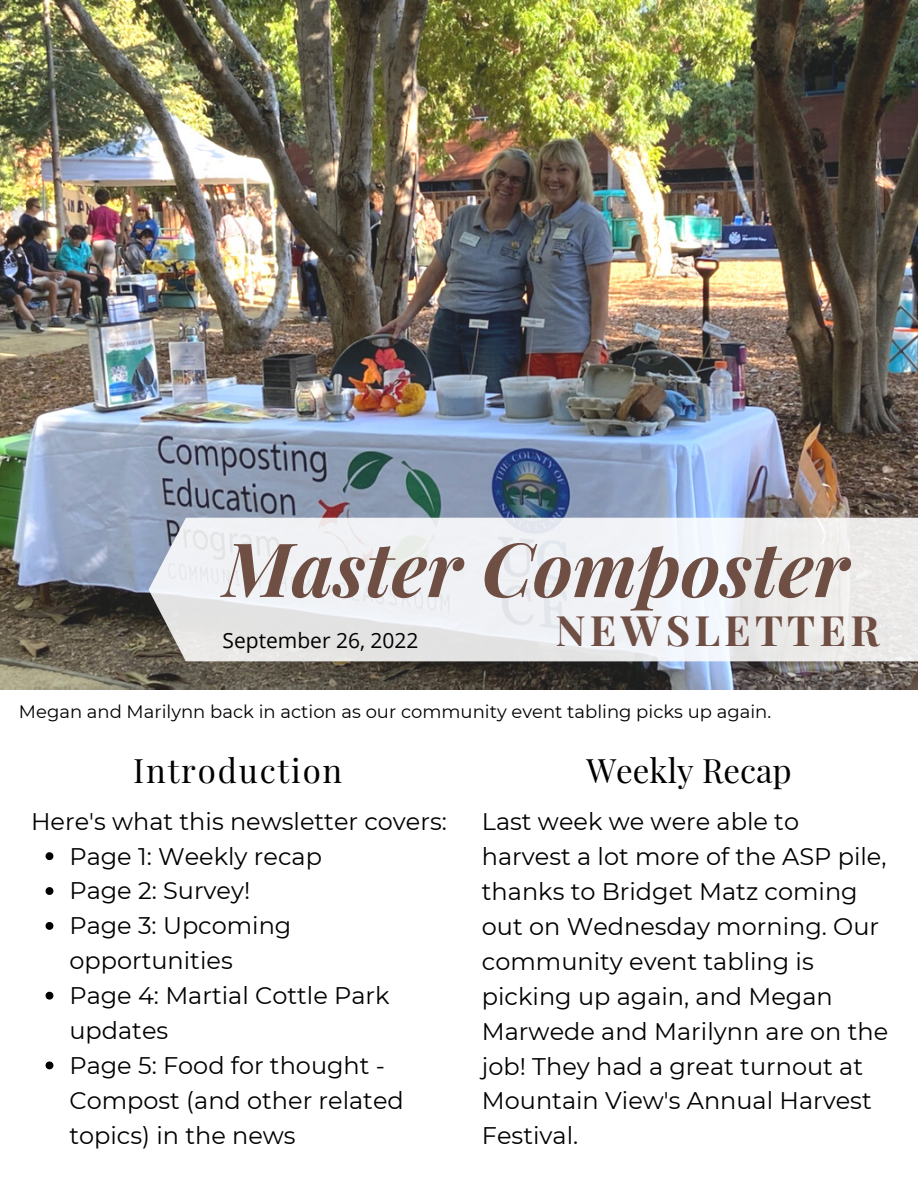
<style>
.page{position:relative;width:918px;height:1188px;background:#fff}
.page>*{position:absolute;margin:0;border:0;box-sizing:border-box;transform-origin:0 0}
.t1{font:italic 700 75px "Playfair Display";color:#6f4e44}
.t2{font:700 42px "Playfair Display";letter-spacing:.1em;color:#6f4e44}
.t3{font:33px "Playfair Display";letter-spacing:.055em;color:#000}
.t4{font:33px "Playfair Display";color:#000}
.t5{font:24px/34.8px "Montserrat";color:#000}
.t6{font:21px "Open Sans";color:#000}
.t7{font:18px "Montserrat";color:#000}
</style>
<div class="page">
<img style="left:0;top:0;width:918px;height:690px">
<svg style="left:149px;top:518px;width:769px;height:143px;fill:#eff1f3"></svg>
<svg style="left:46px;top:852px;width:7px;height:8px"></svg>
<svg style="left:46px;top:887px;width:7px;height:8px"></svg>
<svg style="left:46px;top:922px;width:7px;height:8px"></svg>
<svg style="left:46px;top:992px;width:7px;height:8px"></svg>
<svg style="left:46px;top:1061px;width:7px;height:8px"></svg>
<h1 class="t1" style="left:223px;top:516px;width:627px">Master Composter</h1>
<p class="t6" style="left:223px;top:626px;width:198px">September 26, 2022</p>
<h2 class="t2" style="left:555px;top:600px;width:325px">NEWSLETTER</h2>
<p class="t7" style="left:19px;top:701px;width:754px">Megan and Marilynn back in action as our community event tabling picks up again.</p>
<h3 class="t3" style="left:133px;top:747px;width:211px">Introduction</h3>
<p class="t5" style="left:31px;top:804px;width:417px">Here's what this newsletter covers:</p>
<p class="t5" style="left:69px;top:839px;width:336px">Page 1: Weekly recap<br>Page 2: Survey!<br>Page 3: Upcoming opportunities<br>Page 4: Martial Cottle Park updates<br>Page 5: Food for thought -<br>Compost (and other related topics) in the news</p>
<h3 class="t4" style="left:586px;top:748px;width:207px">Weekly Recap</h3>
<p class="t5" style="left:482px;top:804px;width:408px">Last week we were able to harvest a lot more of the ASP pile, thanks to Bridget Matz coming out on Wednesday morning. Our community event tabling is picking up again, and Megan<br>Marwede and Marilynn are on the job! They had a great turnout at<br>Mountain View's Annual Harvest<br>Festival.</p>
</div>
